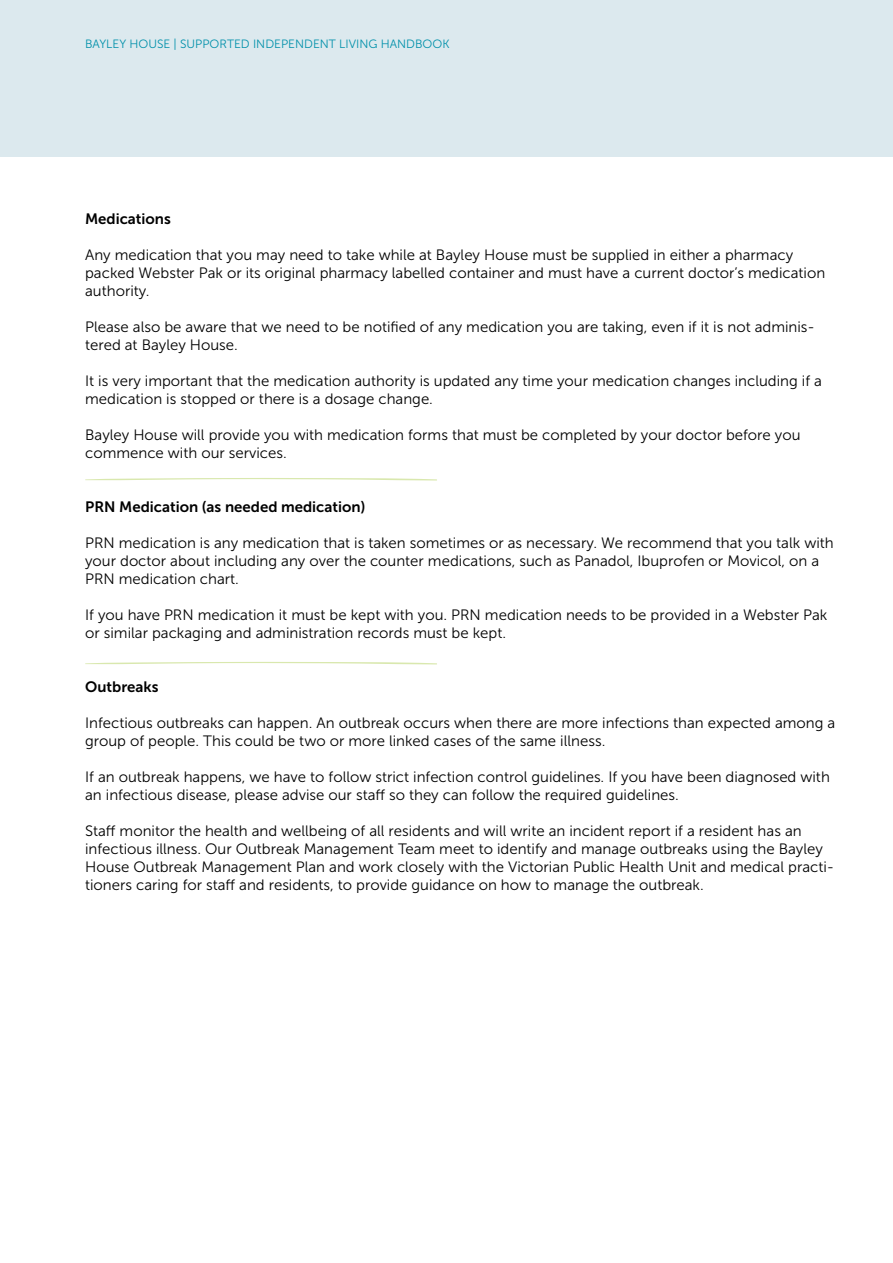
<style>
.page{position:relative;width:893px;height:1263px;background:#fff}
.page>*{position:absolute;margin:0;border:0;box-sizing:border-box;transform-origin:0 0}
.t1{font:15px/18px "Museo Sans 300";color:#000}
.t2{font:15px "Museo Sans 700";color:#000}
.t3{font:12px "Museo Sans 300";color:#0090aa}
</style>
<div class="page">
<div style="left:1px;top:0;width:892px;height:157px;background:#dce9ee"></div>
<svg style="left:85px;top:478px;width:352px;height:2px"></svg>
<svg style="left:85px;top:662px;width:352px;height:2px"></svg>
<p class="t3" style="left:85px;top:37px;width:366px">BAYLEY HOUSE | SUPPORTED INDEPENDENT LIVING HANDBOOK</p>
<p class="t2" style="left:85px;top:210px;width:87px">Medications</p>
<p class="t1" style="left:85px;top:246px;width:742px">Any medication that you may need to take while at Bayley House must be supplied in either a pharmacy packed Webster Pak or its original pharmacy labelled container and must have a current doctor’s medication authority.</p>
<p class="t1" style="left:85px;top:318px;width:731px">Please also be aware that we need to be notified of any medication you are taking, even if it is not adminis&shy;tered at Bayley House.</p>
<p class="t1" style="left:85px;top:372px;width:738px">It is very important that the medication authority is updated any time your medication changes including if a medication is stopped or there is a dosage change.</p>
<p class="t1" style="left:85px;top:426px;width:717px">Bayley House will provide you with medication forms that must be completed by your doctor before you commence with our services.</p>
<p class="t2" style="left:85px;top:498px;width:282px">PRN Medication (as needed medication)</p>
<p class="t1" style="left:85px;top:534px;width:750px">PRN medication is any medication that is taken sometimes or as necessary. We recommend that you talk with your doctor about including any over the counter medications, such as Panadol, Ibuprofen or Movicol, on a<br>PRN medication chart.</p>
<p class="t1" style="left:85px;top:606px;width:744px">If you have PRN medication it must be kept with you. PRN medication needs to be provided in a Webster Pak or similar packaging and administration records must be kept.</p>
<p class="t2" style="left:85px;top:678px;width:75px">Outbreaks</p>
<p class="t1" style="left:85px;top:714px;width:752px">Infectious outbreaks can happen. An outbreak occurs when there are more infections than expected among a group of people. This could be two or more linked cases of the same illness.</p>
<p class="t1" style="left:85px;top:768px;width:746px">If an outbreak happens, we have to follow strict infection control guidelines. If you have been diagnosed with an infectious disease, please advise our staff so they can follow the required guidelines.</p>
<p class="t1" style="left:85px;top:822px;width:751px">Staff monitor the health and wellbeing of all residents and will write an incident report if a resident has an infectious illness. Our Outbreak Management Team meet to identify and manage outbreaks using the Bayley House Outbreak Management Plan and work closely with the Victorian Public Health Unit and medical practi&shy;tioners caring for staff and residents, to provide guidance on how to manage the outbreak.</p>
</div>
